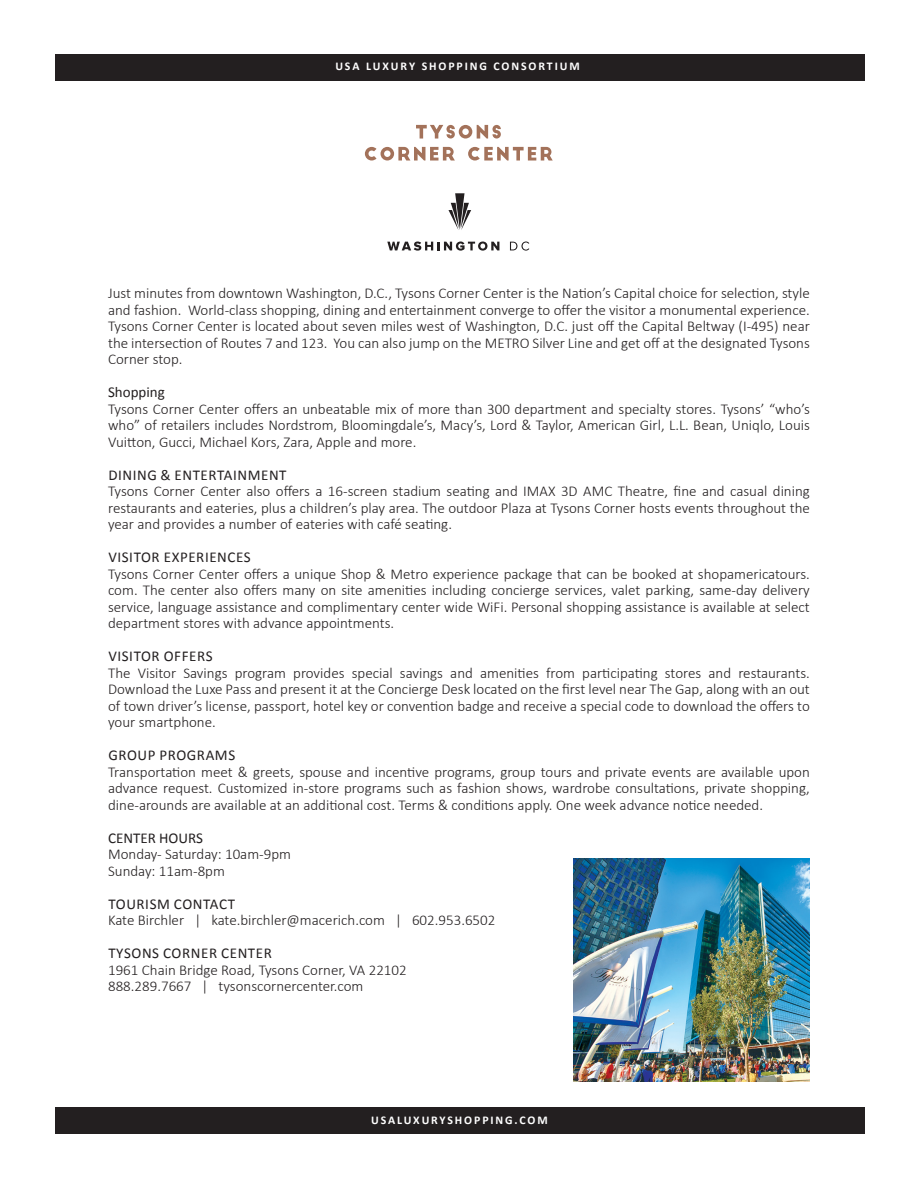
<style>
.page{position:relative;width:918px;height:1188px;background:#fff}
.page>*{position:absolute;margin:0;border:0;box-sizing:border-box;transform-origin:0 0}
.t1{font:300 15px/16.5px "Calibri";color:#231f20;text-align:justify}
.t2{font:15px "Calibri";letter-spacing:.04em;color:#231f20}
.t3{font:15px "Calibri";color:#231f20}
.t4{font:700 11.85px "Calibri";letter-spacing:.16em;color:#fff}
.s1{font-weight:400}
</style>
<div class="page">
<div style="left:55px;top:1108px;width:810px;height:26px;background:#231f20"></div>
<div style="left:55px;top:54px;width:810px;height:26px;background:#231f20"></div>
<svg style="left:416px;top:125px;width:85px;height:14px"></svg>
<svg style="left:365px;top:147px;width:90px;height:14px"></svg>
<svg style="left:468px;top:147px;width:85px;height:14px"></svg>
<svg style="left:387px;top:242px;width:112px;height:9px"></svg>
<svg style="left:510px;top:242px;width:19px;height:9px"></svg>
<svg style="left:448px;top:193px;width:23px;height:37px"></svg>
<img style="left:573px;top:859px;width:237px;height:222px">
<p class="t4" style="left:335px;top:59px;width:246px">USA LUXURY SHOPPING CONSORTIUM</p>
<p class="t1" style="left:108px;top:285px;width:703px">Just minutes from downtown Washington, D.C., Tysons Corner Center is the Nation’s Capital choice for selection, style and fashion. World-class shopping, dining and entertainment converge to offer the visitor a monumental experience.<br>Tysons Corner Center is located about seven miles west of Washington, D.C. just off the Capital Beltway (I-495) near the intersection of Routes 7 and 123. You can also jump on the METRO Silver Line and get off at the designated Tysons Corner stop.</p>
<p class="t3" style="left:108px;top:383px;width:58px">Shopping</p>
<p class="t1" style="left:108px;top:400px;width:703px">Tysons Corner Center offers an unbeatable mix of more than 300 department and specialty stores. Tysons’ “who’s who” of retailers includes Nordstrom, Bloomingdale’s, Macy’s, Lord &amp; Taylor, American Girl, L.L. Bean, Uniqlo, Louis Vuitton, Gucci, Michael Kors, Zara, Apple and more.</p>
<p class="t2" style="left:108px;top:466px;width:180px">DINING &amp; ENTERTAINMENT</p>
<p class="t1" style="left:108px;top:483px;width:703px">Tysons Corner Center also offers a 16-screen stadium seating and IMAX 3D AMC Theatre, fine and casual dining restaurants and eateries, plus a children’s play area. The outdoor Plaza at Tysons Corner hosts events throughout the year and provides a number of eateries with café seating.</p>
<p class="t2" style="left:108px;top:548px;width:144px">VISITOR EXPERIENCES</p>
<p class="t1" style="left:108px;top:565px;width:703px">Tysons Corner Center offers a unique Shop &amp; Metro experience package that can be booked at shopamericatours. com. The center also offers many on site amenities including concierge services, valet parking, same-day delivery service, language assistance and complimentary center wide WiFi. Personal shopping assistance is available at select department stores with advance appointments.</p>
<p class="t2" style="left:108px;top:647px;width:106px">VISITOR OFFERS</p>
<p class="t1" style="left:108px;top:664px;width:703px">The Visitor Savings program provides special savings and amenities from participating stores and restaurants.<br>Download the Luxe Pass and present it at the Concierge Desk located on the first level near The Gap, along with an out of town driver’s license, passport, hotel key or convention badge and receive a special code to download the offers to your smartphone.</p>
<p class="t2" style="left:108px;top:746px;width:128px">GROUP PROGRAMS</p>
<p class="t1" style="left:108px;top:763px;width:703px">Transportation meet &amp; greets, spouse and incentive programs, group tours and private events are available upon advance request. Customized in-store programs such as fashion shows, wardrobe consultations, private shopping, dine-arounds are available at an additional cost. Terms &amp; conditions apply. One week advance notice needed.</p>
<p class="t1" style="left:108px;top:829px;width:184px"><span class="s1">CENTER HOURS<br></span>Monday- Saturday: 10am-9pm</p>
<p class="t1" style="left:108px;top:862px;width:118px">Sunday: 11am-8pm</p>
<p class="t2" style="left:108px;top:895px;width:128px">TOURISM CONTACT</p>
<p class="t1" style="left:108px;top:912px;width:389px">Kate Birchler | kate.birchler@macerich.com | 602.953.6502</p>
<p class="t2" style="left:108px;top:944px;width:165px">TYSONS CORNER CENTER</p>
<p class="t1" style="left:108px;top:961px;width:300px">1961 Chain Bridge Road, Tysons Corner, VA 22102</p>
<p class="t1" style="left:108px;top:978px;width:257px">888.289.7667 | tysonscornercenter.com</p>
<p class="t4" style="left:371px;top:1113px;width:178px">USALUXURYSHOPPING.COM</p>
</div>
